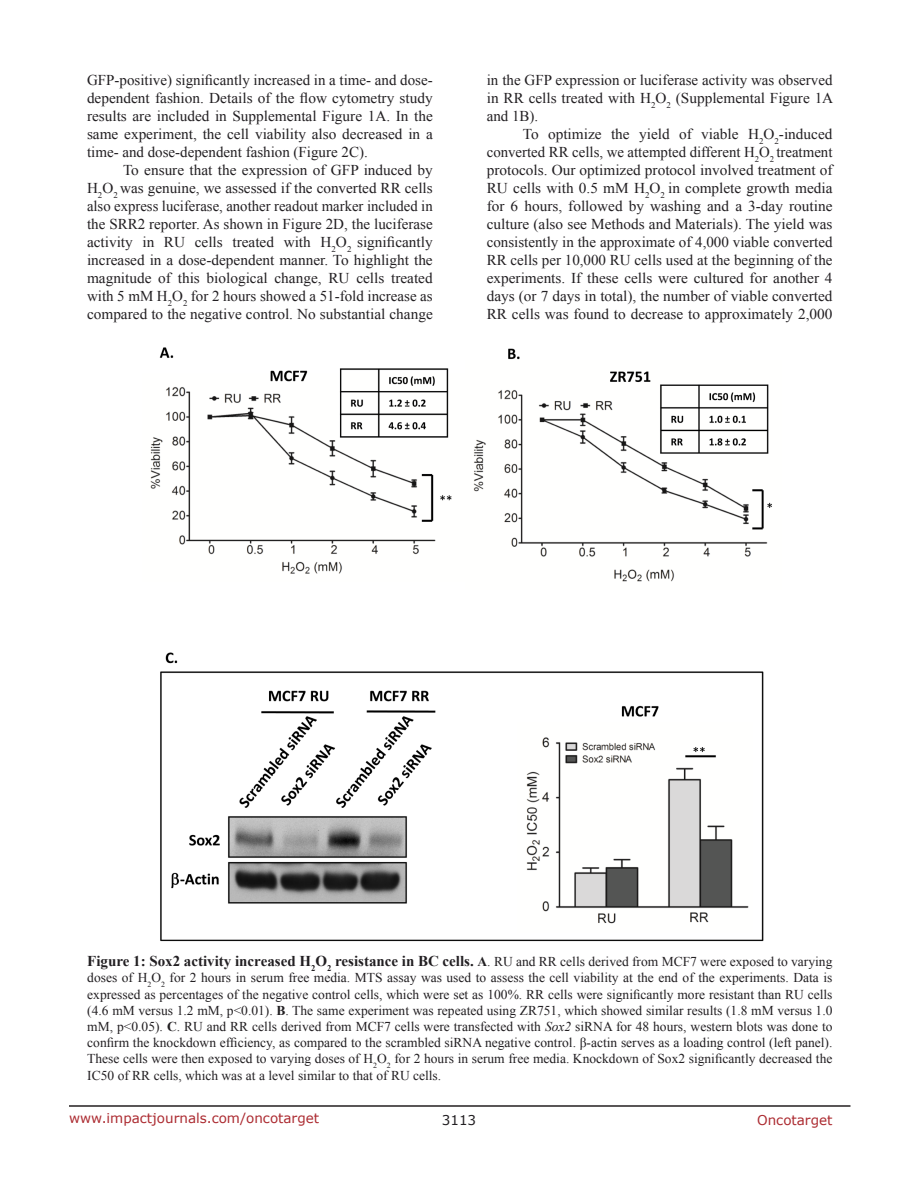
<style>
.page{position:relative;width:918px;height:1188px;background:#fff}
.page>*{position:absolute;margin:0;border:0;box-sizing:border-box;transform-origin:0 0}
.BodyText{font:15px/18px "Times New Roman";color:#221f22;text-align:justify}
.FigureText{font:700 15px "Times New Roman";color:#221f22}
.FigureText-2{font:13.5px/16.2px "Times New Roman";color:#221f22;text-align:justify}
.t1{font:13.5px "Verdana";color:#ac2b31}
.t2{font:13.5px "Verdana";color:#221f22}
.s1{font-size:13.5px}
.s2{font-weight:400;font-size:13.5px}
.s3{font-weight:700}
.s4{font-style:italic}
</style>
<div class="page">
<hr style="left:69px;top:1105px;width:781px;height:2px;background:#231f20">
<img style="left:150px;top:347px;width:622px;height:595px">
<p class="BodyText" style="left:87px;top:71px;width:347px">GFP-positive) significantly increased in a time- and dose&shy;dependent fashion. Details of the flow cytometry study results are included in Supplemental Figure 1A. In the same experiment, the cell viability also decreased in a time- and dose-dependent fashion (Figure 2C).</p>
<p class="BodyText" style="left:87px;top:161px;width:347px;text-indent:36px">To ensure that the expression of GFP induced by H<sub>2</sub>O<sub>2</sub> was genuine, we assessed if the converted RR cells also express luciferase, another readout marker included in the SRR2 reporter. As shown in Figure 2D, the luciferase activity in RU cells treated with H<sub>2</sub>O<sub>2</sub> significantly increased in a dose-dependent manner. To highlight the magnitude of this biological change, RU cells treated with 5 mM H<sub>2</sub>O<sub>2</sub> for 2 hours showed a 51-fold increase as compared to the negative control. No substantial change</p>
<p class="BodyText" style="left:487px;top:71px;width:348px">in the GFP expression or luciferase activity was observed in RR cells treated with H<sub>2</sub>O<sub>2</sub> (Supplemental Figure 1A and 1B).</p>
<p class="BodyText" style="left:487px;top:125px;width:347px;text-indent:36px">To optimize the yield of viable H<sub>2</sub>O<sub>2</sub>-induced converted RR cells, we attempted different H<sub>2</sub>O<sub>2</sub> treatment protocols. Our optimized protocol involved treatment of RU cells with 0.5 mM H<sub>2</sub>O<sub>2</sub> in complete growth media for 6 hours, followed by washing and a 3-day routine culture (also see Methods and Materials). The yield was consistently in the approximate of 4,000 viable converted RR cells per 10,000 RU cells used at the beginning of the experiments. If these cells were cultured for another 4 days (or 7 days in total), the number of viable converted RR cells was found to decrease to approximately 2,000</p>
<p class="FigureText" style="left:87px;top:951px;width:747px">Figure 1: Sox2 activity increased H<sub>2</sub>O<sub>2</sub> resistance in BC cells. <span class="s1">A</span><span class="s2">. RU and RR cells derived from MCF7 were exposed to varying</span></p>
<p class="FigureText-2" style="left:87px;top:970px;width:747px">doses of H<sub>2</sub>O<sub>2</sub> for 2 hours in serum free media. MTS assay was used to assess the cell viability at the end of the experiments. Data is expressed as percentages of the negative control cells, which were set as 100%. RR cells were significantly more resistant than RU cells (4.6 mM versus 1.2 mM, p&lt;0.01). <span class="s3">B</span>. The same experiment was repeated using ZR751, which showed similar results (1.8 mM versus 1.0 mM, p&lt;0.05). <span class="s3">C</span>. RU and RR cells derived from MCF7 cells were transfected with <span class="s4">Sox2</span> siRNA for 48 hours, western blots was done to confirm the knockdown efficiency, as compared to the scrambled siRNA negative control. β-actin serves as a loading control (left panel).<br>These cells were then exposed to varying doses of H<sub>2</sub>O<sub>2</sub> for 2 hours in serum free media. Knockdown of Sox2 significantly decreased the IC50 of RR cells, which was at a level similar to that of RU cells.</p>
<p class="t1" style="left:69px;top:1109px;width:252px">www.impactjournals.com/oncotarget</p>
<p class="t2" style="left:442px;top:1111px;width:36px">3113</p>
<p class="t1" style="left:757px;top:1111px;width:77px">Oncotarget</p>
</div>
